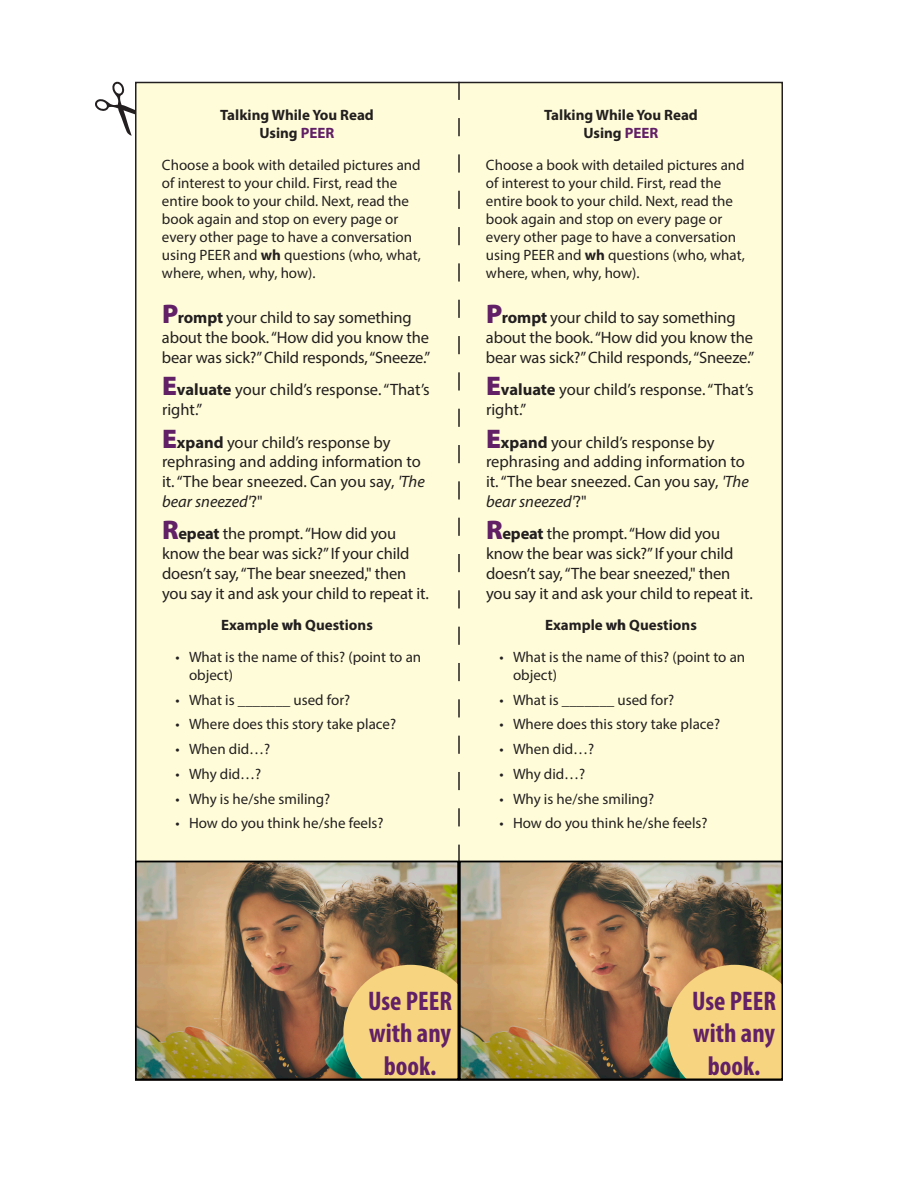
<style>
.page{position:relative;width:918px;height:1188px;background:#fff}
.page>*{position:absolute;margin:0;border:0;box-sizing:border-box;transform-origin:0 0}
.REL_Paragraph_Style{font:700 condensed 27px/32.4px "Myriad Pro";color:#622066;text-align:center}
.t1{font:16.5px/19.8px "Myriad Pro";letter-spacing:-.01em;color:#231f20}
.t2{font:15px/18px "Myriad Pro";color:#231f20}
.t3{font:700 15px/18px "Myriad Pro";color:#231f20;text-align:center}
.s1{color:#622066}
.s2{font-weight:700}
.s3{font-weight:900;font-size:27px;color:#622066}
.s4{font-style:italic}
.s5{font-weight:900}
</style>
<div class="page">
<div style="left:135px;top:82px;width:324px;height:999px;background:#fffdd9"></div>
<svg style="left:95px;top:82px;width:40px;height:54px"></svg>
<div style="left:459px;top:82px;width:324px;height:999px;background:#fffdd9"></div>
<img style="left:138px;top:864px;width:205px;height:213px">
<img style="left:462px;top:864px;width:318px;height:213px">
<svg style="left:343px;top:82px;width:117px;height:999px"></svg>
<div style="left:135px;top:861px;width:324px;height:219px;border:2px solid #000"></div>
<svg style="left:667px;top:965px;width:113px;height:112px;background:#ebca7a"></svg>
<div style="left:459px;top:861px;width:324px;height:219px;border:2px solid #000"></div>
<p class="t3" style="left:220px;top:105px;width:155px">Talking While You Read<br>Using <span class="s1">PEER</span></p>
<p class="t2" style="left:162px;top:155px;width:260px">Choose a book with detailed pictures and of interest to your child. First, read the entire book to your child. Next, read the book again and stop on every page or every other page to have a conversation using PEER and <span class="s2">wh</span> questions (who, what, where, when, why, how).</p>
<p class="t1" style="left:162px;top:308px;width:270px"><span class="s3">P</span><span class="s2">rompt</span> your child to say something about the book. “How did you know the bear was sick?” Child responds, “Sneeze.”</p>
<p class="t1" style="left:162px;top:380px;width:269px"><span class="s3">E</span><span class="s2">valuate</span> your child’s response. “That’s right.”</p>
<p class="t1" style="left:162px;top:432px;width:264px"><span class="s3">E</span><span class="s2">xpand</span> your child’s response by rephrasing and adding information to it. “The bear sneezed. Can you say, <span class="s4">'The bear sneezed'</span>?"</p>
<p class="t1" style="left:162px;top:524px;width:268px"><span class="s3">R</span><span class="s2">epeat</span> the prompt. “How did you know the bear was sick?” If your child doesn’t say, “The bear sneezed," then you say it and ask your child to repeat it.</p>
<p class="t3" style="left:221px;top:616px;width:153px">Example <span class="s5">wh</span> Questions</p>
<p class="t2" style="left:189px;top:648px;width:234px;text-indent:-14px">• What is the name of this? (point to an object)</p>
<p class="t2" style="left:176px;top:690px;width:176px">• What is _______ used for?</p>
<p class="t2" style="left:176px;top:715px;width:222px">• Where does this story take place?</p>
<p class="t2" style="left:176px;top:740px;width:96px">• When did…?</p>
<p class="t2" style="left:176px;top:765px;width:87px">• Why did…?</p>
<p class="t2" style="left:176px;top:789px;width:156px">• Why is he/she smiling?</p>
<p class="t2" style="left:176px;top:814px;width:210px">• How do you think he/she feels?</p>
<p class="t3" style="left:544px;top:105px;width:155px">Talking While You Read<br>Using <span class="s1">PEER</span></p>
<p class="t2" style="left:486px;top:155px;width:260px">Choose a book with detailed pictures and of interest to your child. First, read the entire book to your child. Next, read the book again and stop on every page or every other page to have a conversation using PEER and <span class="s2">wh</span> questions (who, what, where, when, why, how).</p>
<p class="t1" style="left:486px;top:308px;width:270px"><span class="s3">P</span><span class="s2">rompt</span> your child to say something about the book. “How did you know the bear was sick?” Child responds, “Sneeze.”</p>
<p class="t1" style="left:486px;top:380px;width:269px"><span class="s3">E</span><span class="s2">valuate</span> your child’s response. “That’s right.”</p>
<p class="t1" style="left:486px;top:432px;width:264px"><span class="s3">E</span><span class="s2">xpand</span> your child’s response by rephrasing and adding information to it. “The bear sneezed. Can you say, <span class="s4">'The bear sneezed'</span>?"</p>
<p class="t1" style="left:486px;top:524px;width:268px"><span class="s3">R</span><span class="s2">epeat</span> the prompt. “How did you know the bear was sick?” If your child doesn’t say, “The bear sneezed," then you say it and ask your child to repeat it.</p>
<p class="t3" style="left:545px;top:616px;width:153px">Example <span class="s5">wh</span> Questions</p>
<p class="t2" style="left:513px;top:648px;width:234px;text-indent:-14px">• What is the name of this? (point to an object)</p>
<p class="t2" style="left:500px;top:690px;width:176px">• What is _______ used for?</p>
<p class="t2" style="left:500px;top:715px;width:222px">• Where does this story take place?</p>
<p class="t2" style="left:500px;top:740px;width:96px">• When did…?</p>
<p class="t2" style="left:500px;top:765px;width:87px">• Why did…?</p>
<p class="t2" style="left:500px;top:789px;width:156px">• Why is he/she smiling?</p>
<p class="t2" style="left:500px;top:814px;width:210px">• How do you think he/she feels?</p>
<p class="REL_Paragraph_Style" style="left:368px;top:984px;width:85px">Use PEER with any book.</p>
<p class="REL_Paragraph_Style" style="left:692px;top:984px;width:85px">Use PEER with any book.</p>
</div>
